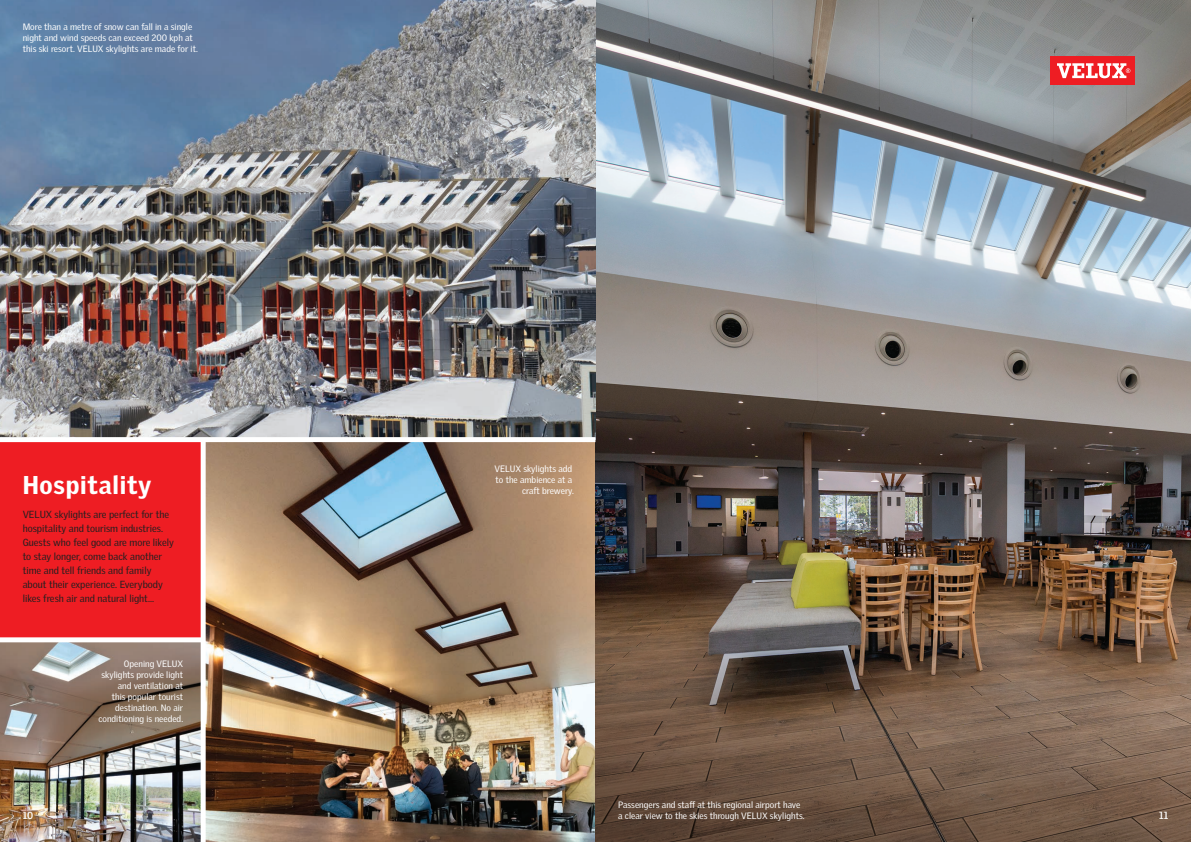
<style>
.page{position:relative;width:1191px;height:842px;background:#fff}
.page>*{position:absolute;margin:0;border:0;box-sizing:border-box;transform-origin:0 0}
.t1{font:900 25px "Velux Gothic";letter-spacing:.03em;color:#fff}
.t2{font:10px/14px "Velux Gothic";color:#231f20}
.t3{font:700 10px "Velux Gothic";color:#fff}
.t4{font:9px/11px "Velux Gothic";color:#fff}
</style>
<div class="page">
<img style="left:206px;top:442px;width:389px;height:400px">
<img style="left:0;top:642px;width:200px;height:200px">
<img style="left:595px;top:0;width:596px;height:842px">
<img style="left:0;top:0;width:595px;height:437px">
<div style="left:0;top:442px;width:200px;height:196px;background:#ee1d23"></div>
<div style="left:0;top:637px;width:203px;height:5px;background:#fff"></div>
<div style="left:1049px;top:57px;width:85px;height:28px;background:#ee1d23"></div>
<svg style="left:1057px;top:63px;width:73px;height:15px"></svg>
<p class="t4" style="left:23px;top:21px;width:177px">More than a metre of snow can fall in a single night and wind speeds can exceed 200 kph at this ski resort. VELUX skylights are made for it.</p>
<p class="t1" style="left:23px;top:469px;width:130px">Hospitality</p>
<p class="t2" style="left:23px;top:507px;width:153px">VELUX skylights are perfect for the hospitality and tourism industries.<br>Guests who feel good are more likely to stay longer, come back another time and tell friends and family about their experience. Everybody likes fresh air and natural light...</p>
<p class="t4" style="left:98px;top:658px;width:86px;text-align:right">Opening VELUX skylights provide light and ventilation at<br>this popular tourist destination. No air conditioning is needed.</p>
<p class="t4" style="left:494px;top:463px;width:81px;text-align:right">VELUX skylights add to the ambience at a craft brewery.</p>
<p class="t4" style="left:618px;top:799px;width:188px">Passengers and staff at this regional airport have a clear view to the skies through VELUX skylights.</p>
<p class="t3" style="left:23px;top:809px;width:12px">10</p>
<p class="t3" style="left:1159px;top:809px;width:10px">11</p>
</div>
